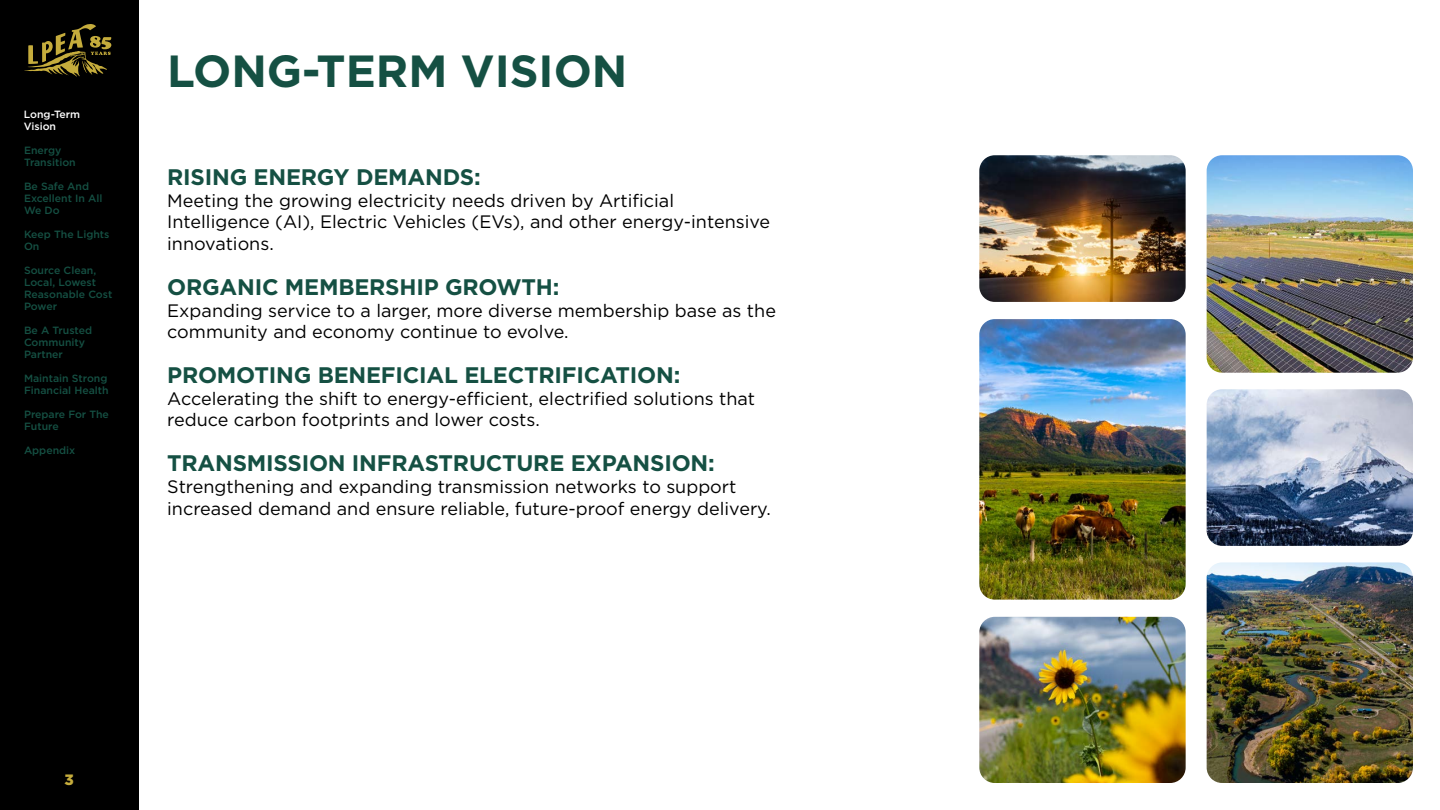
<style>
.page{position:relative;width:1440px;height:810px;background:#fff}
.page>*{position:absolute;margin:0;border:0;box-sizing:border-box;transform-origin:0 0}
.t1{font:700 45px "Gotham";color:#155043}
.t2{font:700 22.5px "Gotham";letter-spacing:-.01em;color:#155043}
.t3{font:18px/21.6px "Gotham";color:#000}
.t4{font:900 15px "Gotham";color:#c5ac3c}
.t5{font:500 10.5px/12px "Gotham";color:#155043}
.t6{font:500 10.5px/12px "Gotham";color:#fff}
</style>
<div class="page">
<div style="left:0;top:0;width:139px;height:810px;background:#000"></div>
<svg style="left:24px;top:24px;width:87px;height:53px"></svg>
<img style="left:1207px;top:155px;width:206px;height:218px">
<img style="left:979px;top:319px;width:207px;height:281px">
<img style="left:1207px;top:562px;width:206px;height:221px">
<img style="left:1207px;top:389px;width:206px;height:157px">
<img style="left:979px;top:617px;width:207px;height:166px">
<img style="left:979px;top:155px;width:207px;height:147px">
<p class="t6" style="left:24px;top:108px;width:58px">Long-Term<br>Vision</p>
<p class="t5" style="left:24px;top:144px;width:53px">Energy<br>Transition</p>
<p class="t5" style="left:24px;top:180px;width:80px">Be Safe And<br>Excellent In All<br>We Do</p>
<p class="t5" style="left:24px;top:228px;width:87px">Keep The Lights<br>On</p>
<p class="t5" style="left:24px;top:264px;width:90px">Source Clean,<br>Local, Lowest<br>Reasonable Cost<br>Power</p>
<p class="t5" style="left:24px;top:324px;width:70px">Be A Trusted<br>Community<br>Partner</p>
<p class="t5" style="left:24px;top:372px;width:86px">Maintain Strong<br>Financial Health</p>
<p class="t5" style="left:24px;top:408px;width:87px">Prepare For The<br>Future</p>
<p class="t5" style="left:24px;top:444px;width:53px">Appendix</p>
<h1 class="t1" style="left:167px;top:41px;width:462px">LONG-TERM VISION</h1>
<p class="t2" style="left:167px;top:162px;width:315px">RISING ENERGY DEMANDS:</p>
<p class="t3" style="left:167px;top:189px;width:604px">Meeting the growing electricity needs driven by Artificial<br>Intelligence (AI), Electric Vehicles (EVs), and other energy-intensive innovations.</p>
<p class="t2" style="left:167px;top:272px;width:394px">ORGANIC MEMBERSHIP GROWTH:</p>
<p class="t3" style="left:167px;top:299px;width:610px">Expanding service to a larger, more diverse membership base as the community and economy continue to evolve.</p>
<p class="t2" style="left:167px;top:360px;width:515px">PROMOTING BENEFICIAL ELECTRIFICATION:</p>
<p class="t3" style="left:167px;top:387px;width:589px">Accelerating the shift to energy-efficient, electrified solutions that reduce carbon footprints and lower costs.</p>
<p class="t2" style="left:167px;top:449px;width:549px">TRANSMISSION INFRASTRUCTURE EXPANSION:</p>
<p class="t3" style="left:167px;top:475px;width:605px">Strengthening and expanding transmission networks to support increased demand and ensure reliable, future-proof energy delivery.</p>
<p class="t4" style="left:65px;top:769px;width:11px">3</p>
</div>
